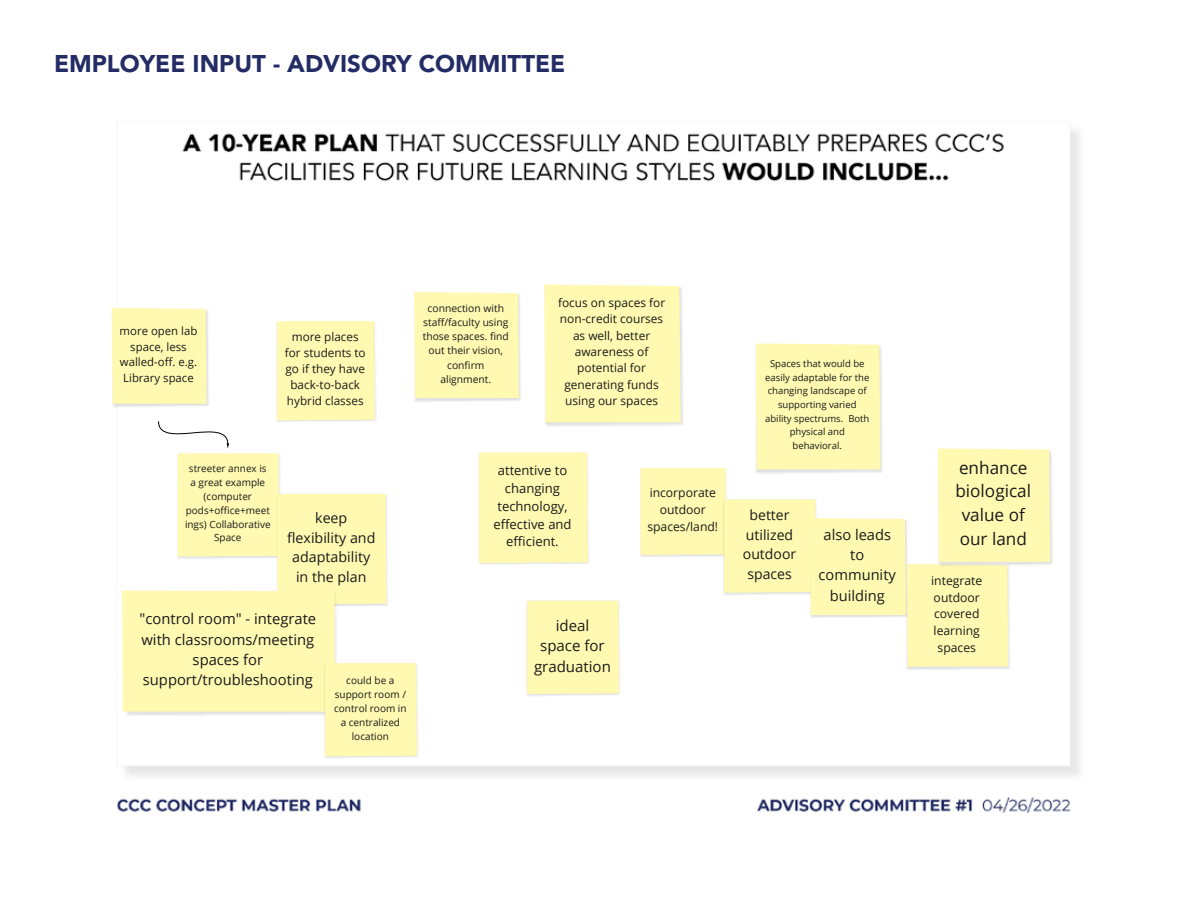
<style>
.page{position:relative;width:1188px;height:918px;background:#fff}
.page>*{position:absolute;margin:0;border:0;box-sizing:border-box;transform-origin:0 0}
.t1{font:900 24px "Avenir LT Std";color:#232c64}
.t2{font:17.1px/23.9px "Open Sans";color:#1a1a1a;text-align:center}
.t3{font:15px/20.5px "Open Sans";color:#1a1a1a;text-align:center}
.t4{font:14.7px/20.4px "Open Sans";color:#1a1a1a;text-align:center}
.t5{font:14.25px/19.6px "Open Sans";color:#1a1a1a;text-align:center}
.t6{font:13.95px/19.5px "Open Sans";color:#1a1a1a;text-align:center}
.t7{font:13.05px/17.9px "Open Sans";color:#1a1a1a;text-align:center}
.t8{font:12.15px/16.6px "Open Sans";color:#1a1a1a;text-align:center}
.t9{font:11.85px/16.4px "Open Sans";color:#1a1a1a;text-align:center}
.t10{font:11.7px/16px "Open Sans";color:#1a1a1a;text-align:center}
.t11{font:11.4px/15.5px "Open Sans";color:#1a1a1a;text-align:center}
.t12{font:10.35px/14.2px "Open Sans";color:#1a1a1a;text-align:center}
.t13{font:10.05px/14px "Open Sans";color:#1a1a1a;text-align:center}
.t14{font:9.9px/13.8px "Open Sans";color:#1a1a1a;text-align:center}
.t15{font:9.45px/13.6px "Open Sans";color:#1a1a1a;text-align:center}
</style>
<div class="page">
<img style="left:117px;top:130px;width:963px;height:683px">
<img style="left:324px;top:756px;width:95px;height:3px">
<img style="left:1050px;top:449px;width:3px;height:117px">
<svg style="left:112px;top:285px;width:938px;height:471px"></svg>
<h1 class="t1" style="left:54px;top:49px;width:513px">EMPLOYEE INPUT - ADVISORY COMMITTEE</h1>
<p class="t11" style="left:120px;top:323px;width:79px">more open lab space, less walled-off. e.g.<br>Library space</p>
<p class="t10" style="left:285px;top:329px;width:82px">more places for students to go if they have back-to-back hybrid classes</p>
<p class="t12" style="left:423px;top:300px;width:88px">connection with staff/faculty using those spaces. find out their vision, confirm alignment.</p>
<p class="t9" style="left:558px;top:294px;width:109px">focus on spaces for non-credit courses as well, better awareness of potential for generating funds using our spaces</p>
<p class="t14" style="left:185px;top:462px;width:87px">streeter annex is a great example (computer pods+office+meet ings) Collaborative<br>Space</p>
<h3 class="t5" style="left:287px;top:508px;width:90px">keep flexibility and adaptability in the plan</h3>
<h3 class="t4" style="left:140px;top:609px;width:178px">"control room" - integrate with classrooms/meeting spaces for support/troubleshooting</h3>
<p class="t13" style="left:334px;top:673px;width:74px">could be a support room / control room in a centralized location</p>
<h3 class="t7" style="left:493px;top:461px;width:80px">attentive to changing technology, effective and efficient.</h3>
<h3 class="t3" style="left:534px;top:614px;width:78px">ideal space for graduation</h3>
<p class="t8" style="left:647px;top:484px;width:72px">incorporate outdoor spaces/land!</p>
<p class="t15" style="left:765px;top:357px;width:106px">Spaces that would be easily adaptable for the changing landscape of supporting varied ability spectrums. Both physical and behavioral.</p>
<h3 class="t6" style="left:743px;top:505px;width:55px">better utilized outdoor spaces</h3>
<h3 class="t4" style="left:819px;top:524px;width:79px">also leads to community building</h3>
<h2 class="t2" style="left:955px;top:455px;width:77px">enhance biological value of our land</h2>
<p class="t8" style="left:931px;top:572px;width:53px">integrate outdoor covered learning spaces</p>
</div>
